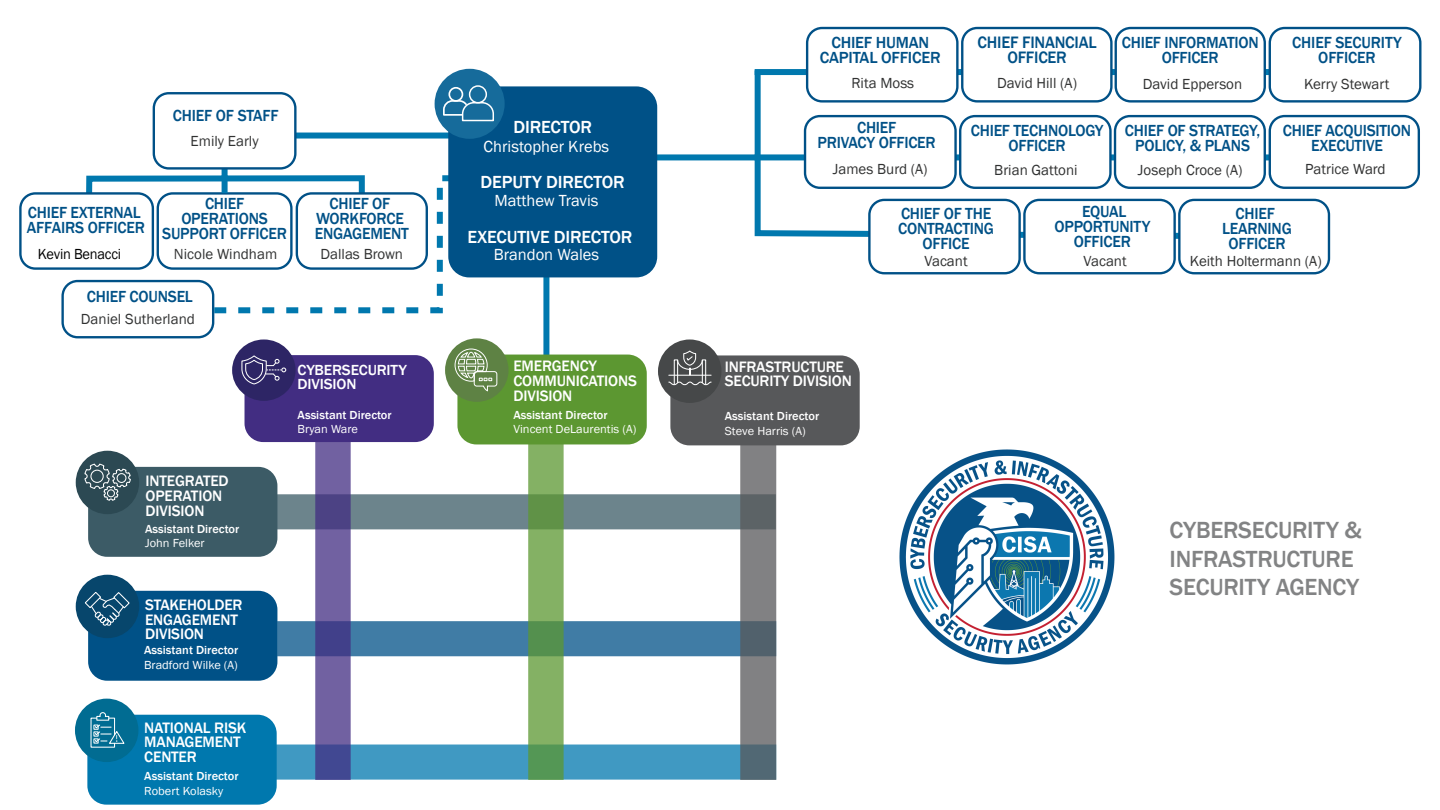
<style>
.page{position:relative;width:1440px;height:810px;background:#fff}
.page>*{position:absolute;margin:0;border:0;box-sizing:border-box;transform-origin:0 0}
.t1{font:500 24px/28.8px "Franklin Gothic";letter-spacing:-.01em;color:#828384}
.t2{font:500 18px "Franklin Gothic";letter-spacing:-.01em;color:#fff}
.t3{font:500 16.95px/15px "Franklin Gothic";letter-spacing:-.015em;color:#005187;text-align:center}
.t4{font:500 16.5px/15px "Franklin Gothic";letter-spacing:-.015em;color:#005187;text-align:center;scale:.96 1}
.t5{font:16.5px "Franklin Gothic";color:#fff}
.t6{font:500 16.5px/15px "Franklin Gothic";letter-spacing:-.015em;color:#005187;text-align:center}
.t7{font:500 16.5px "Franklin Gothic";letter-spacing:-.015em;color:#005288;scale:.96 1}
.t8{font:500 15.6px/14.9px "Franklin Gothic";letter-spacing:-.01em;color:#fff}
.t9{font:15px "Franklin Gothic";color:#313232}
.t10{font:500 15px/14.2px "Franklin Gothic";letter-spacing:-.01em;color:#fff}
.t11{font:15px "Franklin Gothic";letter-spacing:-.015em;color:#000;scale:.96 1}
.t12{font:500 12px/14.7px "Franklin Gothic";color:#fff}
.t13{font:12px/14.7px "Franklin Gothic";color:#fff}
.s1{font-weight:400}
.s2{font-weight:500}
</style>
<div class="page">
<div style="left:61px;top:280px;width:153px;height:58px;border:2px solid #005187;border-radius:15px"></div>
<div style="left:295px;top:133px;width:263px;height:6px;background:#0078ae"></div>
<div style="left:610px;top:154px;width:147px;height:6px;background:#0078ae"></div>
<svg style="left:751px;top:64px;width:519px;height:175px"></svg>
<div style="left:222px;top:163px;width:6px;height:18px;background:#0078ae"></div>
<div style="left:275px;top:494px;width:501px;height:35px;background:#6c848c"></div>
<div style="left:543px;top:188px;width:6px;height:203px;background:#0078ae"></div>
<div style="left:258px;top:745px;width:518px;height:35px;background:#4099c2"></div>
<div style="left:277px;top:621px;width:499px;height:35px;background:#407ca5"></div>
<svg style="left:740px;top:445px;width:36px;height:335px;background:#74797e"></svg>
<div style="left:670px;top:355px;width:189px;height:90px;background:#57585a;border-radius:19px"></div>
<div style="left:658px;top:340px;width:63px;height:63px;background:#464849;border-radius:50%"></div>
<svg style="left:668px;top:350px;width:44px;height:36px"></svg>
<svg style="left:528px;top:444px;width:35px;height:336px;background:#76a75d"></svg>
<div style="left:457px;top:355px;width:190px;height:89px;background:#5c9731;border-radius:19px"></div>
<div style="left:445px;top:338px;width:63px;height:64px;background:#5e8244;border-radius:50%"></div>
<svg style="left:454px;top:348px;width:44px;height:44px"></svg>
<svg style="left:315px;top:442px;width:36px;height:338px;background:#655a9b"></svg>
<div style="left:244px;top:355px;width:190px;height:87px;background:#422d82;border-radius:19px"></div>
<div style="left:232px;top:339px;width:64px;height:62px;background:#2d2565;border-radius:50%"></div>
<svg style="left:241px;top:355px;width:45px;height:30px"></svg>
<div style="left:87px;top:715px;width:190px;height:90px;background:#0078ae;border-radius:19px"></div>
<div style="left:75px;top:699px;width:63px;height:63px;background:#016c92;border-radius:50%"></div>
<svg style="left:90px;top:712px;width:35px;height:36px"></svg>
<div style="left:88px;top:591px;width:189px;height:90px;background:#005187;border-radius:19px"></div>
<div style="left:76px;top:575px;width:63px;height:63px;background:#07466c;border-radius:50%"></div>
<svg style="left:84px;top:592px;width:46px;height:34px"></svg>
<div style="left:88px;top:467px;width:189px;height:90px;background:#3c5b66;border-radius:19px"></div>
<div style="left:76px;top:451px;width:63px;height:63px;background:#2c4953;border-radius:50%"></div>
<svg style="left:84px;top:463px;width:47px;height:38px"></svg>
<div style="left:154px;top:93px;width:141px;height:75px;background:#fff;border-radius:15px"></div>
<div style="left:153px;top:92px;width:143px;height:78px;border:2px solid #005187;border-radius:15px"></div>
<div style="left:19px;top:192px;width:135px;height:78px;border:2px solid #005187;border-radius:15px"></div>
<div style="left:962px;top:28px;width:149px;height:73px;background:#fff;border-radius:15px"></div>
<div style="left:961px;top:27px;width:151px;height:76px;border:2px solid #005187;border-radius:15px"></div>
<div style="left:1115px;top:28px;width:149px;height:73px;background:#fff;border-radius:15px"></div>
<div style="left:1114px;top:27px;width:152px;height:76px;border:2px solid #005187;border-radius:15px"></div>
<div style="left:807px;top:28px;width:150px;height:73px;background:#fff;border-radius:15px"></div>
<div style="left:806px;top:27px;width:152px;height:76px;border:2px solid #005187;border-radius:15px"></div>
<div style="left:869px;top:200px;width:150px;height:73px;background:#fff;border-radius:15px"></div>
<div style="left:868px;top:199px;width:153px;height:75px;border:2px solid #005187;border-radius:15px"></div>
<div style="left:1115px;top:116px;width:149px;height:72px;background:#fff;border-radius:15px"></div>
<div style="left:1114px;top:115px;width:152px;height:74px;border:2px solid #005187;border-radius:15px"></div>
<div style="left:1268px;top:115px;width:152px;height:74px;border:2px solid #005187;border-radius:15px"></div>
<div style="left:960px;top:116px;width:150px;height:72px;background:#fff;border-radius:15px"></div>
<div style="left:959px;top:115px;width:152px;height:74px;border:2px solid #005187;border-radius:15px"></div>
<div style="left:1268px;top:27px;width:153px;height:76px;border:2px solid #005187;border-radius:15px"></div>
<div style="left:805px;top:116px;width:150px;height:72px;background:#fff;border-radius:15px"></div>
<div style="left:804px;top:115px;width:153px;height:74px;border:2px solid #005187;border-radius:15px"></div>
<svg style="left:83px;top:172px;width:377px;height:144px"></svg>
<div style="left:448px;top:86px;width:209px;height:191px;background:#005187;border-radius:21px"></div>
<div style="left:434px;top:69px;width:71px;height:70px;background:#166b9b;border-radius:50%"></div>
<div style="left:448px;top:87px;width:15px;height:15px;border:2px solid #fff;border-radius:50%"></div>
<svg style="left:443px;top:99px;width:51px;height:23px"></svg>
<div style="left:469px;top:85px;width:18px;height:18px;border:1px solid #fff;border-radius:50%"></div>
<div style="left:1024px;top:200px;width:150px;height:73px;background:#fff;border-radius:15px"></div>
<div style="left:1023px;top:199px;width:153px;height:75px;border:2px solid #005187;border-radius:15px"></div>
<div style="left:1179px;top:200px;width:150px;height:73px;background:#fff;border-radius:15px"></div>
<div style="left:1178px;top:199px;width:152px;height:75px;border:2px solid #005187;border-radius:15px"></div>
<div style="left:157px;top:192px;width:136px;height:78px;border:2px solid #005187;border-radius:15px"></div>
<div style="left:222px;top:175px;width:6px;height:18px;background:#0078ae"></div>
<img style="left:899px;top:449px;width:216px;height:216px">
<p class="t4" style="left:173px;top:108px;width:112px">CHIEF OF STAFF</p>
<p class="t9" style="left:191px;top:131px;width:70px">Emily Early</p>
<p class="t4" style="left:28px;top:205px;width:119px">CHIEF EXTERNAL</p>
<p class="t7" style="left:27px;top:218px;width:124px">AFFAIRS OFFICER</p>
<p class="t11" style="left:38px;top:244px;width:88px">Kevin Benacci</p>
<p class="t4" style="left:162px;top:196px;width:131px">CHIEF<br>OPERATIONS<br>SUPPORT OFFICER</p>
<p class="t9" style="left:174px;top:245px;width:105px">Nicole Windham</p>
<p class="t4" style="left:87px;top:289px;width:112px">CHIEF COUNSEL</p>
<p class="t9" style="left:81px;top:310px;width:115px">Daniel Sutherland</p>
<p class="t4" style="left:315px;top:196px;width:99px">CHIEF OF<br>WORKFORCE<br>ENGAGEMENT</p>
<p class="t9" style="left:320px;top:245px;width:84px">Dallas Brown</p>
<p class="t8" style="left:146px;top:474px;width:85px">INTEGRATED<br>OPERATION<br>DIVISION</p>
<p class="t12" style="left:145px;top:521px;width:96px">Assistant Director<br><span class="s1">John Felker</span></p>
<p class="t10" style="left:297px;top:363px;width:111px">CYBERSECURITY<br>DIVISION</p>
<p class="t12" style="left:297px;top:407px;width:96px">Assistant Director<br><span class="s1">Bryan Ware</span></p>
<p class="t8" style="left:145px;top:597px;width:99px">STAKEHOLDER<br>ENGAGEMENT<br>DIVISION</p>
<p class="t12" style="left:144px;top:643px;width:96px">Assistant Director<br><span class="s1">Bradford Wilke (A)</span></p>
<p class="t8" style="left:144px;top:720px;width:104px">NATIONAL RISK<br>MANAGEMENT<br>CENTER</p>
<p class="t12" style="left:144px;top:769px;width:96px">Assistant Director<br><span class="s1">Robert Kolasky</span></p>
<p class="t2" style="left:513px;top:116px;width:80px">DIRECTOR</p>
<p class="t5" style="left:484px;top:136px;width:127px">Christopher Krebs</p>
<p class="t2" style="left:481px;top:171px;width:146px">DEPUTY DIRECTOR</p>
<p class="t5" style="left:494px;top:190px;width:106px">Matthew Travis</p>
<p class="t2" style="left:467px;top:226px;width:166px">EXECUTIVE DIRECTOR</p>
<p class="t5" style="left:494px;top:244px;width:107px">Brandon Wales</p>
<p class="t8" style="left:513px;top:359px;width:125px">EMERGENCY<br>COMMUNICATIONS<br>DIVISION</p>
<p class="t13" style="left:513px;top:408px;width:124px"><span class="s2">Assistant Director<br></span>Vincent DeLaurentis (A)</p>
<p class="t6" style="left:820px;top:35px;width:122px">CHIEF HUMAN<br>CAPITAL OFFICER</p>
<p class="t3" style="left:977px;top:35px;width:121px">CHIEF FINANCIAL<br>OFFICER</p>
<p class="t4" style="left:1122px;top:35px;width:144px">CHIEF INFORMATION<br>OFFICER</p>
<p class="t9" style="left:851px;top:74px;width:64px">Rita Moss</p>
<p class="t9" style="left:997px;top:74px;width:81px">David Hill (A)</p>
<p class="t9" style="left:1143px;top:75px;width:101px">David Epperson</p>
<p class="t4" style="left:1292px;top:35px;width:116px">CHIEF SECURITY<br>OFFICER</p>
<p class="t9" style="left:1304px;top:75px;width:87px">Kerry Stewart</p>
<p class="t4" style="left:817px;top:121px;width:125px">CHIEF<br>PRIVACY OFFICER</p>
<p class="t9" style="left:833px;top:160px;width:96px">James Burd (A)</p>
<p class="t4" style="left:898px;top:206px;width:102px">CHIEF OF THE<br>CONTRACTING<br>OFFICE</p>
<p class="t9" style="left:924px;top:252px;width:45px">Vacant</p>
<p class="t4" style="left:1125px;top:123px;width:142px">CHIEF OF STRATEGY,<br>POLICY, &amp; PLANS</p>
<p class="t4" style="left:1283px;top:123px;width:135px">CHIEF ACQUISITION<br>EXECUTIVE</p>
<p class="t4" style="left:971px;top:123px;width:140px">CHIEF TECHNOLOGY<br>OFFICER</p>
<p class="t9" style="left:994px;top:161px;width:85px">Brian Gattoni</p>
<p class="t9" style="left:1138px;top:160px;width:106px">Joseph Croce (A)</p>
<p class="t9" style="left:1305px;top:160px;width:82px">Patrice Ward</p>
<p class="t4" style="left:1054px;top:204px;width:101px">EQUAL<br>OPPORTUNITY<br>OFFICER</p>
<p class="t9" style="left:1083px;top:252px;width:45px">Vacant</p>
<p class="t4" style="left:1222px;top:206px;width:74px">CHIEF<br>LEARNING<br>OFFICER</p>
<p class="t9" style="left:1190px;top:252px;width:133px">Keith Holtermann (A)</p>
<p class="t8" style="left:725px;top:359px;width:128px">INFRASTRUCTURE<br>SECURITY DIVISION</p>
<p class="t12" style="left:725px;top:409px;width:96px">Assistant Director<br><span class="s1">Steve Harris (A)</span></p>
<p class="t1" style="left:1169px;top:516px;width:193px">CYBERSECURITY &amp;<br>INFRASTRUCTURE<br>SECURITY AGENCY</p>
</div>
